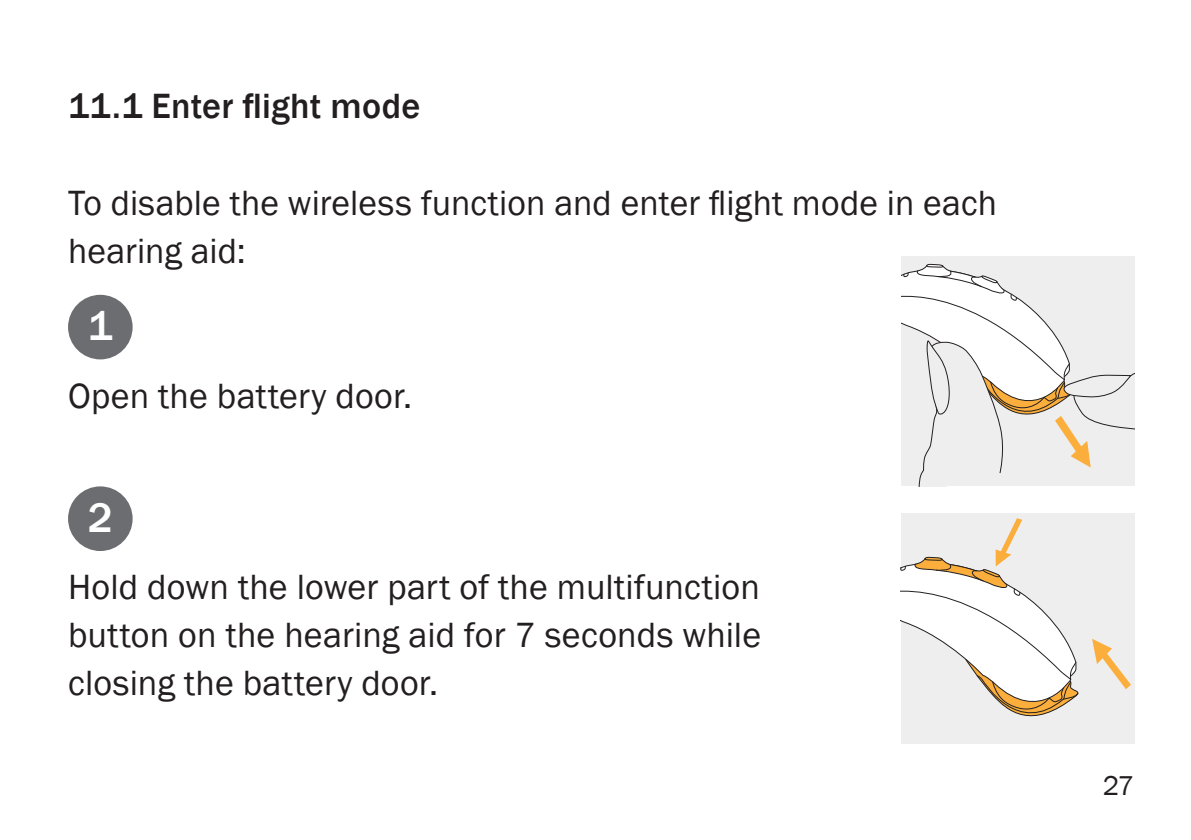
<style>
.page{position:relative;width:1191px;height:840px;background:#fff}
.page>*{position:absolute;margin:0;border:0;box-sizing:border-box;transform-origin:0 0}
.PHO_Bodycopy_11pt_Bl{font:500 42.4px "Franklin Gothic";color:#fff}
.PHO_Bodycopy_10pt_Bl{font:36px/48px "Franklin Gothic";letter-spacing:.005em;color:#231f20}
.PHO_Bodycopy_10pt_Bl-2{font:500 36px "Franklin Gothic";letter-spacing:.005em;color:#231f20}
.t1{font:28px "Franklin Gothic";color:#231f20}
</style>
<div class="page">
<div style="left:68px;top:294px;width:65px;height:65px;background:#6c6d70;border-radius:50%"></div>
<svg style="left:901px;top:256px;width:233px;height:230px"></svg>
<div style="left:901px;top:513px;width:233px;height:229px;background:#eeeeef"></div>
<svg style="left:1092px;top:639px;width:39px;height:49px"></svg>
<svg style="left:901px;top:518px;width:178px;height:199px"></svg>
<div style="left:68px;top:486px;width:65px;height:64px;background:#6c6d70;border-radius:50%"></div>
<p class="PHO_Bodycopy_10pt_Bl-2" style="left:68px;top:84px;width:354px">11.1 Enter flight mode</p>
<p class="PHO_Bodycopy_10pt_Bl" style="left:68px;top:179px;width:930px">To disable the wireless function and enter flight mode in each hearing aid:</p>
<p class="PHO_Bodycopy_11pt_Bl" style="left:88px;top:299px;width:26px">1</p>
<p class="PHO_Bodycopy_10pt_Bl" style="left:68px;top:372px;width:346px">Open the battery door.</p>
<p class="PHO_Bodycopy_11pt_Bl" style="left:88px;top:491px;width:26px">2</p>
<p class="PHO_Bodycopy_10pt_Bl" style="left:68px;top:563px;width:694px;text-align:justify">Hold down the lower part of the multifunction button on the hearing aid for 7 seconds while closing the battery door.</p>
<p class="t1" style="left:1102px;top:767px;width:33px">27</p>
</div>
